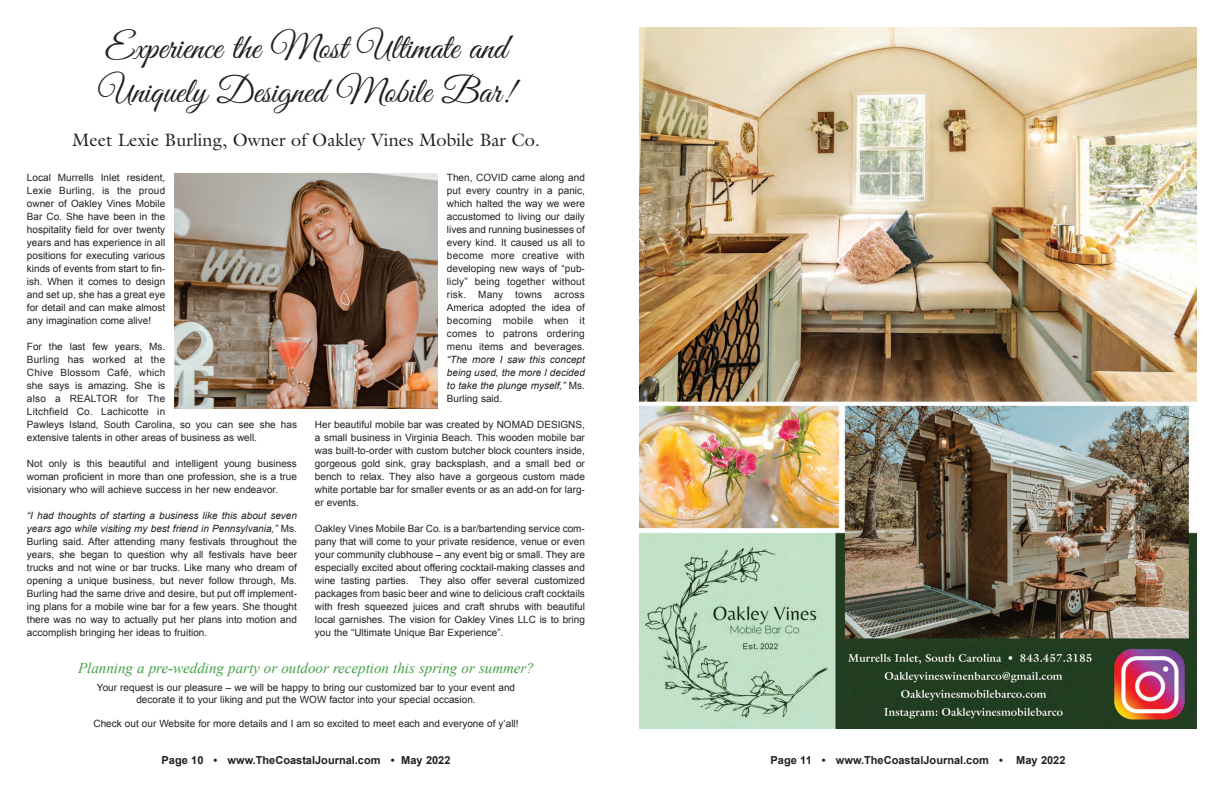
<style>
.page{position:relative;width:1224px;height:792px;background:#fff}
.page>*{position:absolute;margin:0;border:0;box-sizing:border-box;transform-origin:0 0}
.t1{font:36px/44px "Great Vibes";color:#231f20}
.t2{font:18px "Galliard";color:#231f20}
.t3{font:italic 15px "Times New Roman";color:#449f46}
.t4{font:700 11px "Arial";color:#231f20}
.t5{font:10px/13px "Arial";color:#231f20;text-align:justify}
.t6{font:italic 10px/13px "Arial";color:#231f20;text-align:justify}
.s1{font-style:italic}
.s2{font-style:normal}
</style>
<div class="page">
<img style="left:639px;top:27px;width:558px;height:702px">
<img style="left:174px;top:173px;width:264px;height:236px">
<h1 class="t1" style="left:98px;top:23px;width:417px">Experience the Most Ultimate and<br>Uniquely Designed Mobile Bar!</h1>
<h2 class="t2" style="left:72px;top:128px;width:469px">Meet Lexie Burling, Owner of Oakley Vines Mobile Bar Co.</h2>
<p class="t5" style="left:27px;top:171px;width:140px">Local Murrells Inlet resident, Lexie Burling, is the proud owner of Oakley Vines Mobile Bar Co. She have been in the hospitality field for over twenty years and has experience in all positions for executing various kinds of events from start to fin&shy;ish. When it comes to design and set up, she has a great eye for detail and can make almost any imagination come alive!</p>
<p class="t5" style="left:27px;top:340px;width:272px;text-align:left">For the last few years, Ms.<br>Burling has worked at the<br>Chive Blossom Café, which<br>she says is amazing. She is<br>also a REALTOR for The<br>Litchfield Co. Lachicotte in<br>Pawleys Island, South Carolina, so you can see she has extensive talents in other areas of business as well.</p>
<p class="t5" style="left:27px;top:457px;width:272px">Not only is this beautiful and intelligent young business woman proficient in more than one profession, she is a true visionary who will achieve success in her new endeavor.</p>
<p class="t5" style="left:27px;top:509px;width:272px"><span class="s1">“I had thoughts of starting a business like this about seven years ago while visiting my best friend in Pennsylvania,”</span> Ms.<br>Burling said. After attending many festivals throughout the years, she began to question why all festivals have beer trucks and not wine or bar trucks. Like many who dream of opening a unique business, but never follow through, Ms.<br>Burling had the same drive and desire, but put off implement&shy;ing plans for a mobile wine bar for a few years. She thought there was no way to actually put her plans into motion and accomplish bringing her ideas to fruition.</p>
<p class="t5" style="left:447px;top:171px;width:140px">Then, COVID came along and put every country in a panic, which halted the way we were accustomed to living our daily lives and running businesses of every kind. It caused us all to become more creative with developing new ways of “pub&shy;licly” being together without risk. Many towns across America adopted the idea of becoming mobile when it comes to patrons ordering menu items and beverages.</p>
<p class="t6" style="left:447px;top:353px;width:140px">“The more I saw this concept being used, the more I decided to take the plunge myself,” <span class="s2">Ms.<br>Burling said.</span></p>
<p class="t5" style="left:315px;top:418px;width:272px">Her beautiful mobile bar was created by NOMAD DESIGNS, a small business in Virginia Beach. This wooden mobile bar was built-to-order with custom butcher block counters inside, gorgeous gold sink, gray backsplash, and a small bed or bench to relax. They also have a gorgeous custom made white portable bar for smaller events or as an add-on for larg&shy;er events.</p>
<p class="t5" style="left:315px;top:522px;width:272px">Oakley Vines Mobile Bar Co. is a bar/bartending service com&shy;pany that will come to your private residence, venue or even your community clubhouse – any event big or small. They are especially excited about offering cocktail-making classes and wine tasting parties. They also offer several customized packages from basic beer and wine to delicious craft cocktails with fresh squeezed juices and craft shrubs with beautiful local garnishes. The vision for Oakley Vines LLC is to bring you the “Ultimate Unique Bar Experience”.</p>
<h3 class="t3" style="left:78px;top:657px;width:457px">Planning a pre-wedding party or outdoor reception this spring or summer?</h3>
<p class="t5" style="left:97px;top:681px;width:420px;line-height:12px;text-align:center">Your request is our pleasure – we will be happy to bring our customized bar to your event and decorate it to your liking and put the WOW factor into your special occasion.</p>
<p class="t5" style="left:94px;top:717px;width:427px">Check out our Website for more details and I am so excited to meet each and everyone of y’all!</p>
<p class="t4" style="left:162px;top:753px;width:290px">Page 10 • www.TheCoastalJournal.com • May 2022</p>
<p class="t4" style="left:771px;top:753px;width:296px">Page 11 • www.TheCoastalJournal.com • May 2022</p>
</div>
